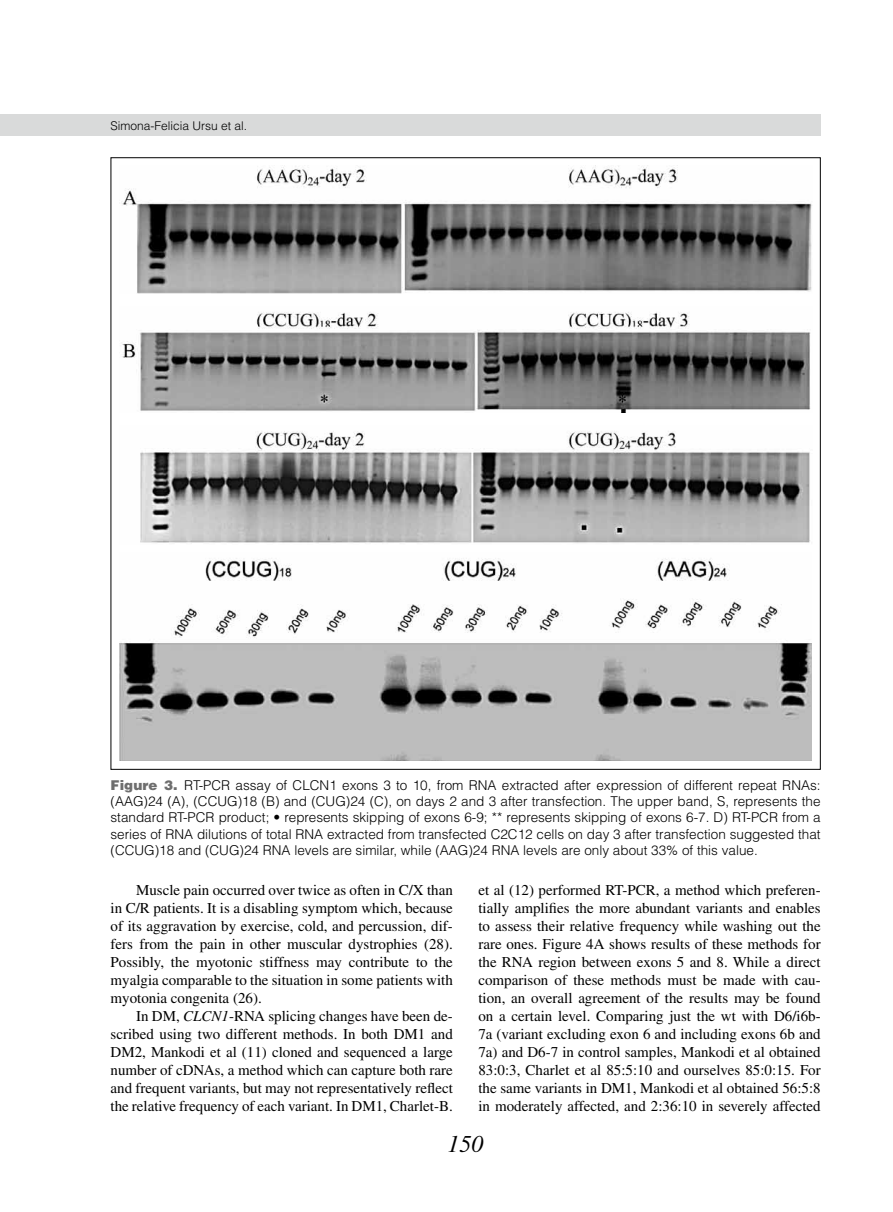
<style>
.page{position:relative;width:893px;height:1212px;background:#fff}
.page>*{position:absolute;margin:0;border:0;box-sizing:border-box;transform-origin:0 0}
.t1{font:italic 24px "Times LT Std";color:#000}
.t2{font:15px/18px "Times LT Std";color:#000;text-align:justify}
.t3{font:300 13.5px/16.2px "Helvetica LT Std";color:#000;text-align:justify}
.t4{font:300 12px "Helvetica LT Std";color:#000}
.s1{font-weight:900;color:#6e6e6e}
.s2{font-style:italic}
</style>
<div class="page">
<div style="left:0;top:115px;width:821px;height:21px;background:#d9dada"></div>
<img style="left:122px;top:166px;width:690px;height:127px">
<img style="left:122px;top:312px;width:689px;height:100px">
<img style="left:119px;top:558px;width:692px;height:202px">
<img style="left:140px;top:431px;width:670px;height:112px">
<p class="t4" style="left:111px;top:118px;width:138px">Simona-Felicia Ursu et al.</p>
<p class="t3" style="left:111px;top:777px;width:712px"><span class="s1">Figure 3.</span> RT-PCR assay of CLCN1 exons 3 to 10, from RNA extracted after expression of different repeat RNAs: (AAG)24 (A), (CCUG)18 (B) and (CUG)24 (C), on days 2 and 3 after transfection. The upper band, S, represents the standard RT-PCR product; • represents skipping of exons 6-9; ** represents skipping of exons 6-7. D) RT-PCR from a series of RNA dilutions of total RNA extracted from transfected C2C12 cells on day 3 after transfection suggested that (CCUG)18 and (CUG)24 RNA levels are similar, while (AAG)24 RNA levels are only about 33% of this value.</p>
<p class="t2" style="left:111px;top:881px;width:344px;text-indent:26px">Muscle pain occurred over twice as often in C/X than in C/R patients. It is a disabling symptom which, because of its aggravation by exercise, cold, and percussion, dif&shy;fers from the pain in other muscular dystrophies (28).<br>Possibly, the myotonic stiffness may contribute to the myalgia comparable to the situation in some patients with myotonia congenita (26).</p>
<p class="t2" style="left:111px;top:1007px;width:344px;text-indent:26px">In DM, <span class="s2">CLCN1</span>-RNA splicing changes have been de&shy;scribed using two different methods. In both DM1 and DM2, Mankodi et al (11) cloned and sequenced a large number of cDNAs, a method which can capture both rare and frequent variants, but may not representatively reflect the relative frequency of each variant. In DM1, Charlet-B.</p>
<p class="t2" style="left:478px;top:881px;width:344px">et al (12) performed RT-PCR, a method which preferen&shy;tially amplifies the more abundant variants and enables to assess their relative frequency while washing out the rare ones. Figure 4A shows results of these methods for the RNA region between exons 5 and 8. While a direct comparison of these methods must be made with cau&shy;tion, an overall agreement of the results may be found on a certain level. Comparing just the wt with D6/i6b-7a (variant excluding exon 6 and including exons 6b and 7a) and D6-7 in control samples, Mankodi et al obtained 83:0:3, Charlet et al 85:5:10 and ourselves 85:0:15. For the same variants in DM1, Mankodi et al obtained 56:5:8 in moderately affected, and 2:36:10 in severely affected</p>
<h1 class="t1" style="left:448px;top:1130px;width:37px">150</h1>
</div>
